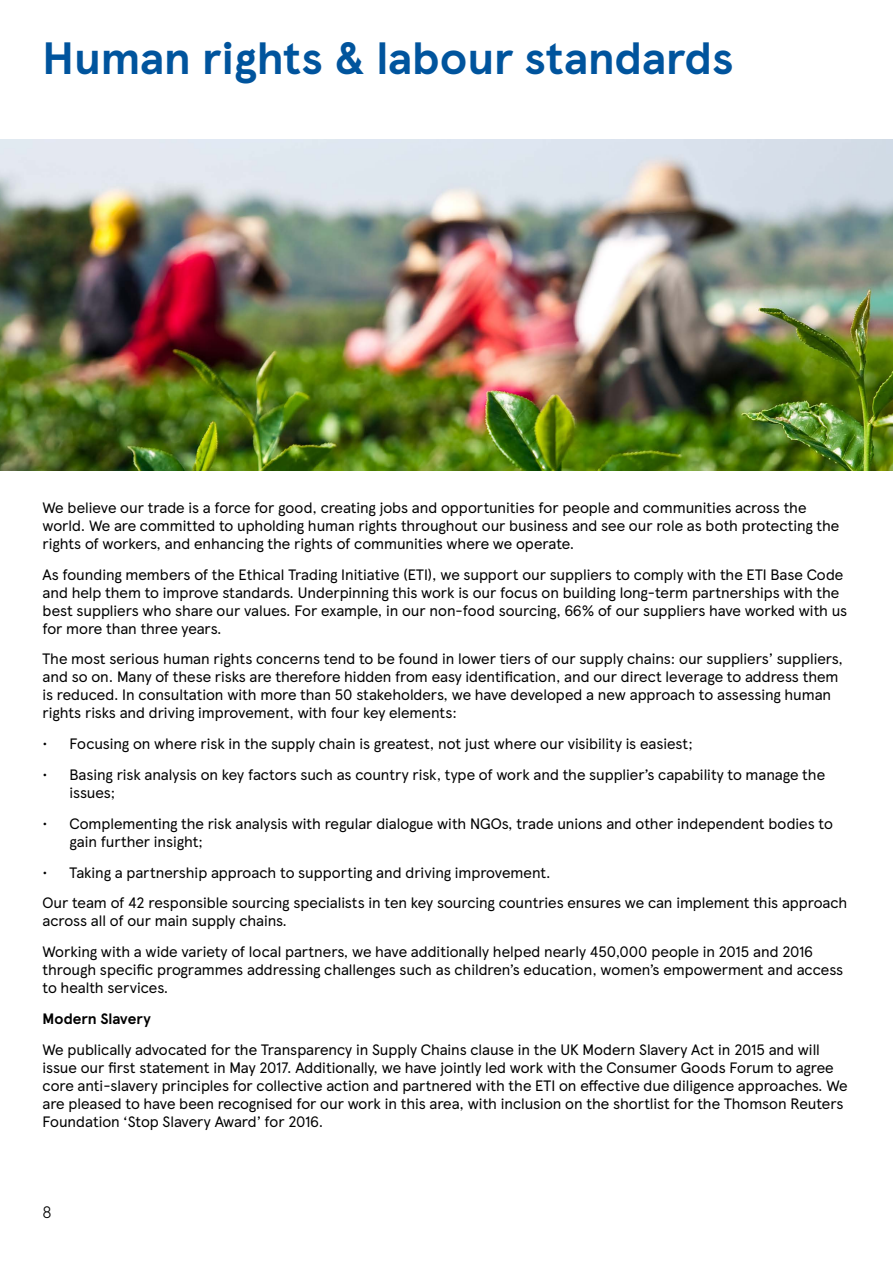
<style>
.page{position:relative;width:893px;height:1263px;background:#fff}
.page>*{position:absolute;margin:0;border:0;box-sizing:border-box;transform-origin:0 0}
.t1{font:700 45px "TESCO Modern";color:#00549d}
.t2{font:300 16.5px "TESCO Modern";color:#000}
.t3{font:15px/18px "TESCO Modern";color:#000}
.t4{font:700 15px "TESCO Modern";color:#000}
</style>
<div class="page">
<img style="left:0;top:139px;width:893px;height:332px">
<h1 class="t1" style="left:43px;top:24px;width:692px">Human rights &amp; labour standards</h1>
<p class="t3" style="left:43px;top:498px;width:798px">We believe our trade is a force for good, creating jobs and opportunities for people and communities across the world. We are committed to upholding human rights throughout our business and see our role as both protecting the rights of workers, and enhancing the rights of communities where we operate.</p>
<p class="t3" style="left:43px;top:564px;width:806px">As founding members of the Ethical Trading Initiative (ETI), we support our suppliers to comply with the ETI Base Code and help them to improve standards. Underpinning this work is our focus on building long-term partnerships with the best suppliers who share our values. For example, in our non-food sourcing, 66% of our suppliers have worked with us for more than three years.</p>
<p class="t3" style="left:43px;top:649px;width:802px">The most serious human rights concerns tend to be found in lower tiers of our supply chains: our suppliers’ suppliers, and so on. Many of these risks are therefore hidden from easy identification, and our direct leverage to address them is reduced. In consultation with more than 50 stakeholders, we have developed a new approach to assessing human rights risks and driving improvement, with four key elements:</p>
<p class="t3" style="left:43px;top:734px;width:652px">• Focusing on where risk in the supply chain is greatest, not just where our visibility is easiest;</p>
<p class="t3" style="left:70px;top:765px;width:757px;text-indent:-27px">• Basing risk analysis on key factors such as country risk, type of work and the supplier’s capability to manage the issues;</p>
<p class="t3" style="left:70px;top:813px;width:765px;text-indent:-27px">• Complementing the risk analysis with regular dialogue with NGOs, trade unions and other independent bodies to gain further insight;</p>
<p class="t3" style="left:43px;top:856px;width:806px;line-height:30.8px">• Taking a partnership approach to supporting and driving improvement.<br>Our team of 42 responsible sourcing specialists in ten key sourcing countries ensures we can implement this approach</p>
<p class="t3" style="left:43px;top:905px;width:772px;line-height:30.8px">across all of our main supply chains.<br>Working with a wide variety of local partners, we have additionally helped nearly 450,000 people in 2015 and 2016</p>
<p class="t3" style="left:43px;top:960px;width:802px">through specific programmes addressing challenges such as children’s education, women’s empowerment and access to health services.</p>
<p class="t4" style="left:43px;top:1007px;width:110px">Modern Slavery</p>
<p class="t3" style="left:43px;top:1039px;width:807px">We publically advocated for the Transparency in Supply Chains clause in the UK Modern Slavery Act in 2015 and will issue our first statement in May 2017. Additionally, we have jointly led work with the Consumer Goods Forum to agree core anti-slavery principles for collective action and partnered with the ETI on effective due diligence approaches. We are pleased to have been recognised for our work in this area, with inclusion on the shortlist for the Thomson Reuters Foundation ‘Stop Slavery Award’ for 2016.</p>
<p class="t2" style="left:43px;top:1200px;width:11px">8</p>
</div>
